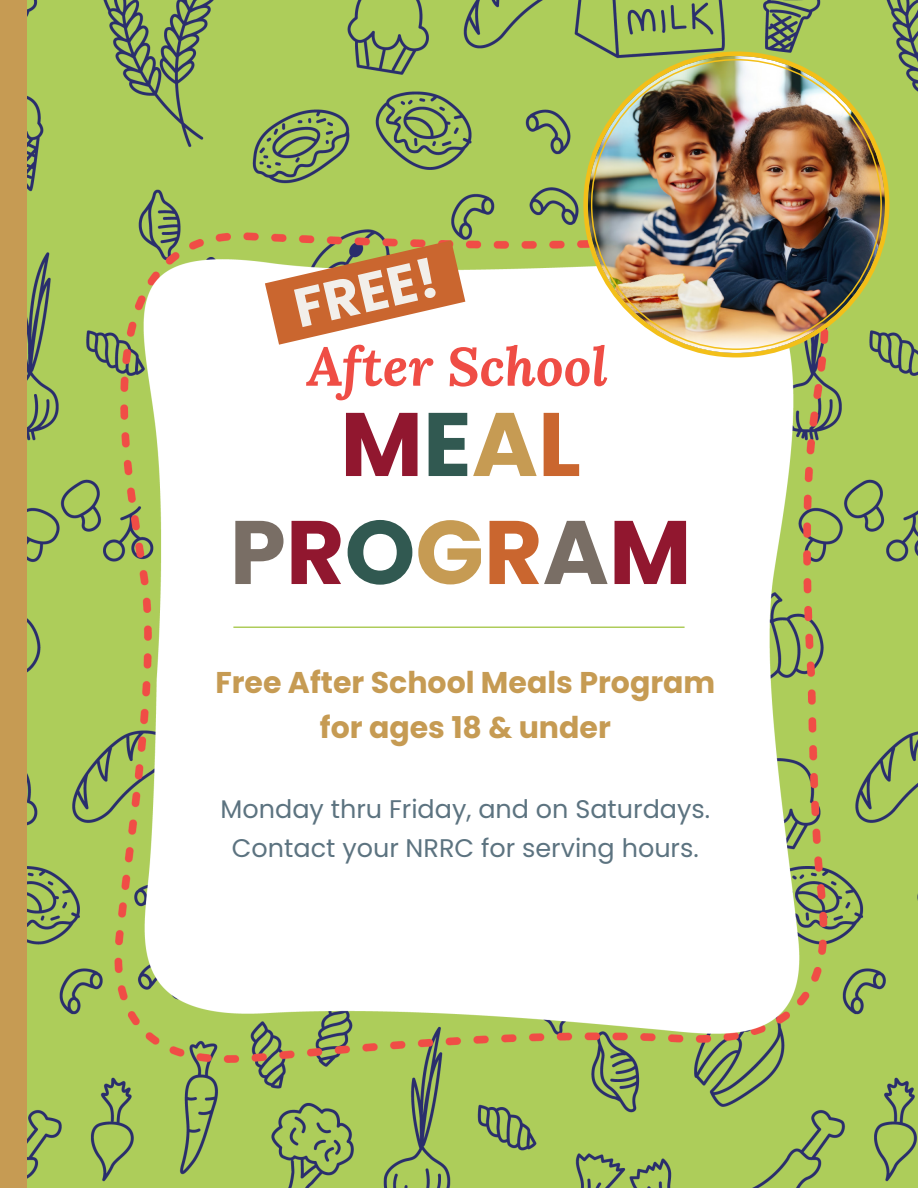
<style>
.page{position:relative;width:918px;height:1188px;background:#fff}
.page>*{position:absolute;margin:0;border:0;box-sizing:border-box;transform-origin:0 0}
.t1{font:700 90px "Poppins";color:#796e65}
.t2{font:700 90px "Poppins";color:#91172f}
.t3{font:italic 700 54px "Lora";color:#ef4d45}
._6_Content_black_C_Source_Sans_Pro{font:700 30px "Poppins";color:#c69b53}
._6_Content_black_C_Source_Sans_Pro-2{font:25.5px "Poppins";color:#5c7380}
.s1{color:#315951}
.s2{color:#c69b53}
.s3{color:#ca662f}
.s4{color:#91172f}
</style>
<div class="page">
<img style="left:27px;top:0;width:891px;height:1188px">
<svg style="left:265px;top:240px;width:200px;height:105px"></svg>
<img style="left:588px;top:56px;width:297px;height:297px;border-radius:148px">
<hr style="left:233px;top:627px;width:452px;height:1px;background:#aecc5a">
<div style="left:0;top:0;width:27px;height:1188px;background:#c69b53"></div>
<p class="t3" style="left:307px;top:328px;width:303px">After School</p>
<p class="t2" style="left:340px;top:392px;width:242px">M<span class="s1">E</span><span class="s2">A</span><span class="s3">L</span></p>
<p class="t1" style="left:230px;top:500px;width:463px">P<span class="s4">R</span><span class="s1">O</span><span class="s2">G</span><span class="s3">R</span>A<span class="s4">M</span></p>
<p class="_6_Content_black_C_Source_Sans_Pro" style="left:215px;top:665px;width:501px">Free After School Meals Program</p>
<p class="_6_Content_black_C_Source_Sans_Pro" style="left:320px;top:710px;width:292px">for ages 18 &amp; under</p>
<p class="_6_Content_black_C_Source_Sans_Pro-2" style="left:221px;top:794px;width:491px">Monday thru Friday, and on Saturdays.</p>
<p class="_6_Content_black_C_Source_Sans_Pro-2" style="left:232px;top:833px;width:468px">Contact your NRRC for serving hours.</p>
</div>
